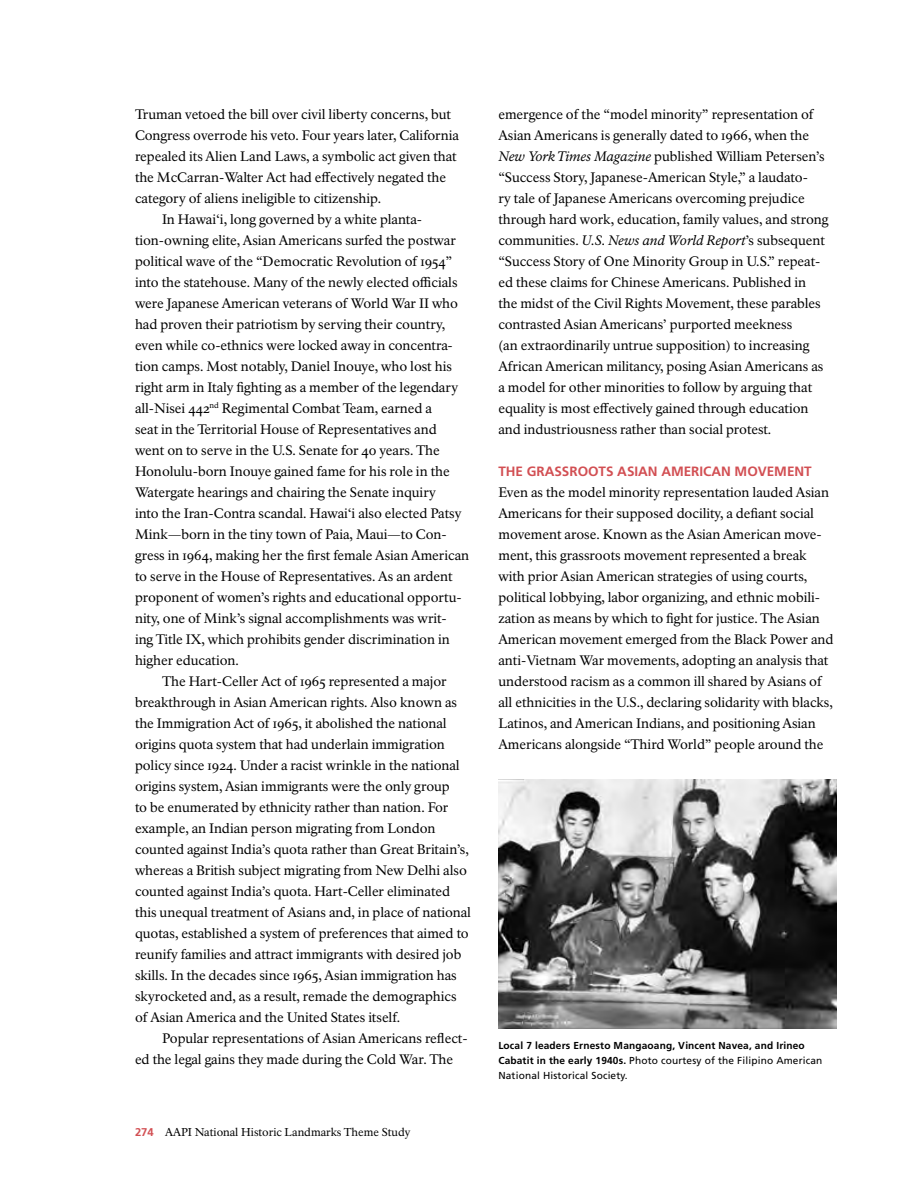
<style>
.page{position:relative;width:918px;height:1188px;background:#fff}
.page>*{position:absolute;margin:0;border:0;box-sizing:border-box;transform-origin:0 0}
.body_text{font:13.5px/21px "NPS Rawlinson";letter-spacing:-.005em;color:#000}
.body_text_-_no_inden{font:13.5px/21px "NPS Rawlinson";color:#000}
.subheading{font:700 13.5px "Frutiger LT Std";color:#d24f53}
.t1{font:11.25px "NPS Rawlinson";color:#000}
.photo_caption{font:700 10.2px/15px "Frutiger LT Std";letter-spacing:.015em;color:#000}
.s1{font-family:"Frutiger LT Std";font-weight:700;color:#d24f53}
.s2{font-style:italic}
.s3{font-weight:400}
</style>
<div class="page">
<img style="left:498px;top:779px;width:339px;height:250px">
<p class="body_text" style="left:135px;top:103px;width:325px">Truman vetoed the bill over civil liberty concerns, but Congress overrode his veto. Four years later, California repealed its Alien Land Laws, a symbolic act given that the McCarran-Walter Act had effectively negated the category of aliens ineligible to citizenship.</p>
<p class="body_text" style="left:135px;top:208px;width:336px;text-indent:27px">In Hawai‘i, long governed by a white planta&shy;tion-owning elite, Asian Americans surfed the postwar political wave of the “Democratic Revolution of 1954” into the statehouse. Many of the newly elected officials were Japanese American veterans of World War II who had proven their patriotism by serving their country, even while co-ethnics were locked away in concentra&shy;tion camps. Most notably, Daniel Inouye, who lost his right arm in Italy fighting as a member of the legendary all-Nisei 442<sup>nd</sup> Regimental Combat Team, earned a<br>seat in the Territorial House of Representatives and went on to serve in the U.S. Senate for 40 years. The Honolulu-born Inouye gained fame for his role in the Watergate hearings and chairing the Senate inquiry<br>into the Iran-Contra scandal. Hawai‘i also elected Patsy Mink—born in the tiny town of Paia, Maui—to Con&shy;gress in 1964, making her the first female Asian American to serve in the House of Representatives. As an ardent proponent of women’s rights and educational opportu&shy;nity, one of Mink’s signal accomplishments was writ-<br>ing Title IX, which prohibits gender discrimination in higher education.</p>
<p class="body_text" style="left:135px;top:670px;width:338px;text-indent:27px">The Hart-Celler Act of 1965 represented a major breakthrough in Asian American rights. Also known as the Immigration Act of 1965, it abolished the national origins quota system that had underlain immigration policy since 1924. Under a racist wrinkle in the national origins system, Asian immigrants were the only group<br>to be enumerated by ethnicity rather than nation. For example, an Indian person migrating from London counted against India’s quota rather than Great Britain’s, whereas a British subject migrating from New Delhi also counted against India’s quota. Hart-Celler eliminated this unequal treatment of Asians and, in place of national quotas, established a system of preferences that aimed to reunify families and attract immigrants with desired job skills. In the decades since 1965, Asian immigration has skyrocketed and, as a result, remade the demographics of Asian America and the United States itself.</p>
<p class="body_text" style="left:135px;top:1028px;width:334px;text-indent:27px">Popular representations of Asian Americans reflect&shy;ed the legal gains they made during the Cold War. The</p>
<p class="t1" style="left:135px;top:1126px;width:277px"><span class="s1">274</span> AAPI National Historic Landmarks Theme Study</p>
<p class="body_text" style="left:498px;top:104px;width:332px">emergence of the “model minority” representation of Asian Americans is generally dated to 1966, when the <span class="s2">New York Times Magazine</span> published William Petersen’s “Success Story, Japanese-American Style,” a laudato-<br>ry tale of Japanese Americans overcoming prejudice through hard work, education, family values, and strong communities. <span class="s2">U.S. News and World Report</span>’s subsequent “Success Story of One Minority Group in U.S.” repeat&shy;ed these claims for Chinese Americans. Published in the midst of the Civil Rights Movement, these parables contrasted Asian Americans’ purported meekness<br>(an extraordinarily untrue supposition) to increasing African American militancy, posing Asian Americans as a model for other minorities to follow by arguing that equality is most effectively gained through education and industriousness rather than social protest.</p>
<p class="subheading" style="left:498px;top:463px;width:315px">THE GRASSROOTS ASIAN AMERICAN MOVEMENT</p>
<p class="body_text_-_no_inden" style="left:498px;top:482px;width:337px">Even as the model minority representation lauded Asian Americans for their supposed docility, a defiant social movement arose. Known as the Asian American move&shy;ment, this grassroots movement represented a break with prior Asian American strategies of using courts, political lobbying, labor organizing, and ethnic mobili&shy;zation as means by which to fight for justice. The Asian American movement emerged from the Black Power and anti-Vietnam War movements, adopting an analysis that understood racism as a common ill shared by Asians of all ethnicities in the U.S., declaring solidarity with blacks, Latinos, and American Indians, and positioning Asian Americans alongside “Third World” people around the</p>
<p class="photo_caption" style="left:498px;top:1039px;width:325px">Local 7 leaders Ernesto Mangaoang, Vincent Navea, and Irineo<br>Cabatit in the early 1940s. <span class="s3">Photo courtesy of the Filipino American<br>National Historical Society.</span></p>
</div>
